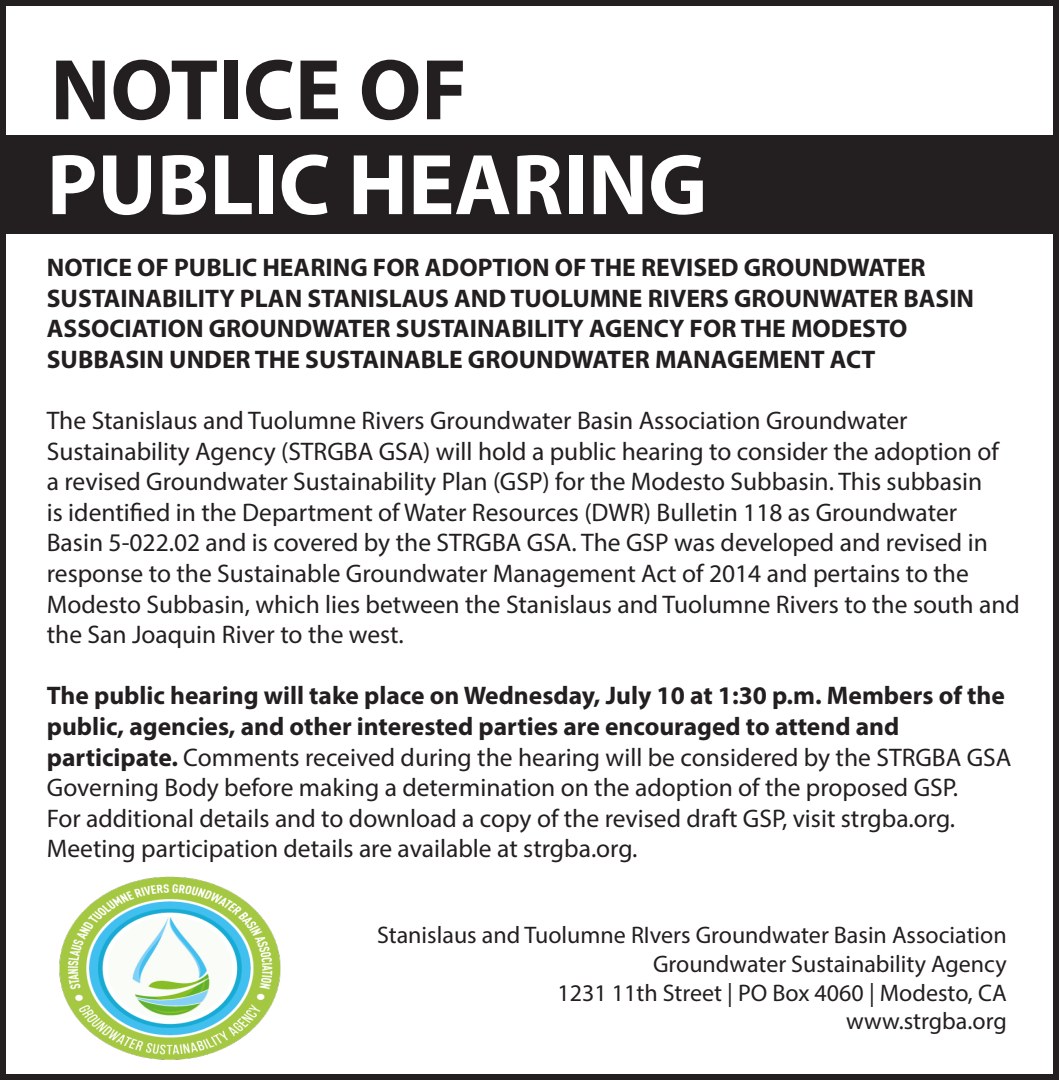
<style>
.page{position:relative;width:1059px;height:1080px;background:#fff}
.page>*{position:absolute;margin:0;border:0;box-sizing:border-box;transform-origin:0 0}
.t1{font:700 87px "Myriad Pro";color:#fff}
.t2{font:700 87px "Myriad Pro";color:#231f20}
.t3{font:25.5px/30.6px "Myriad Pro";color:#231f20}
.t4{font:700 25.5px/30.6px "Myriad Pro";color:#231f20}
.t5{font:24px "Myriad Pro";color:#231f20}
.s1{font-weight:700}
</style>
<div class="page">
<div style="left:0;top:0;width:1058px;height:1080px;border:6px solid #231f20"></div>
<div style="left:0;top:135px;width:1058px;height:99px;background:#231f20"></div>
<img style="left:59px;top:876px;width:222px;height:184px">
<p class="t2" style="left:50px;top:33px;width:418px">NOTICE OF</p>
<p class="t1" style="left:47px;top:128px;width:662px">PUBLIC HEARING</p>
<p class="t4" style="left:47px;top:251px;width:880px">NOTICE OF PUBLIC HEARING FOR ADOPTION OF THE REVISED GROUNDWATER</p>
<p class="t4" style="left:47px;top:282px;width:928px">SUSTAINABILITY PLAN STANISLAUS AND TUOLUMNE RIVERS GROUNWATER BASIN</p>
<p class="t4" style="left:47px;top:312px;width:862px">ASSOCIATION GROUNDWATER SUSTAINABILITY AGENCY FOR THE MODESTO</p>
<p class="t4" style="left:47px;top:343px;width:830px">SUBBASIN UNDER THE SUSTAINABLE GROUNDWATER MANAGEMENT ACT</p>
<p class="t3" style="left:47px;top:405px;width:862px">The Stanislaus and Tuolumne Rivers Groundwater Basin Association Groundwater</p>
<p class="t3" style="left:47px;top:435px;width:974px">Sustainability Agency (STRGBA GSA) will hold a public hearing to consider the adoption of<br>a revised Groundwater Sustainability Plan (GSP) for the Modesto Subbasin. This subbasin<br>is identified in the Department of Water Resources (DWR) Bulletin 118 as Groundwater<br>Basin 5-022.02 and is covered by the STRGBA GSA. The GSP was developed and revised in response to the Sustainable Groundwater Management Act of 2014 and pertains to the Modesto Subbasin, which lies between the Stanislaus and Tuolumne Rivers to the south and the San Joaquin River to the west.</p>
<p class="t4" style="left:47px;top:680px;width:959px">The public hearing will take place on Wednesday, July 10 at 1:30 p.m. Members of the public, agencies, and other interested parties are encouraged to attend and</p>
<p class="t3" style="left:47px;top:741px;width:966px"><span class="s1">participate.</span> Comments received during the hearing will be considered by the STRGBA GSA<br>Governing Body before making a determination on the adoption of the proposed GSP.</p>
<p class="t3" style="left:47px;top:802px;width:909px">For additional details and to download a copy of the revised draft GSP, visit strgba.org.</p>
<p class="t3" style="left:47px;top:833px;width:592px">Meeting participation details are available at strgba.org.</p>
<p class="t5" style="left:377px;top:920px;width:631px">Stanislaus and Tuolumne RIvers Groundwater Basin Association</p>
<p class="t5" style="left:653px;top:949px;width:355px">Groundwater Sustainability Agency</p>
<p class="t5" style="left:557px;top:978px;width:451px">1231 11th Street | PO Box 4060 | Modesto, CA</p>
<p class="t5" style="left:846px;top:1006px;width:162px">www.strgba.org</p>
</div>
